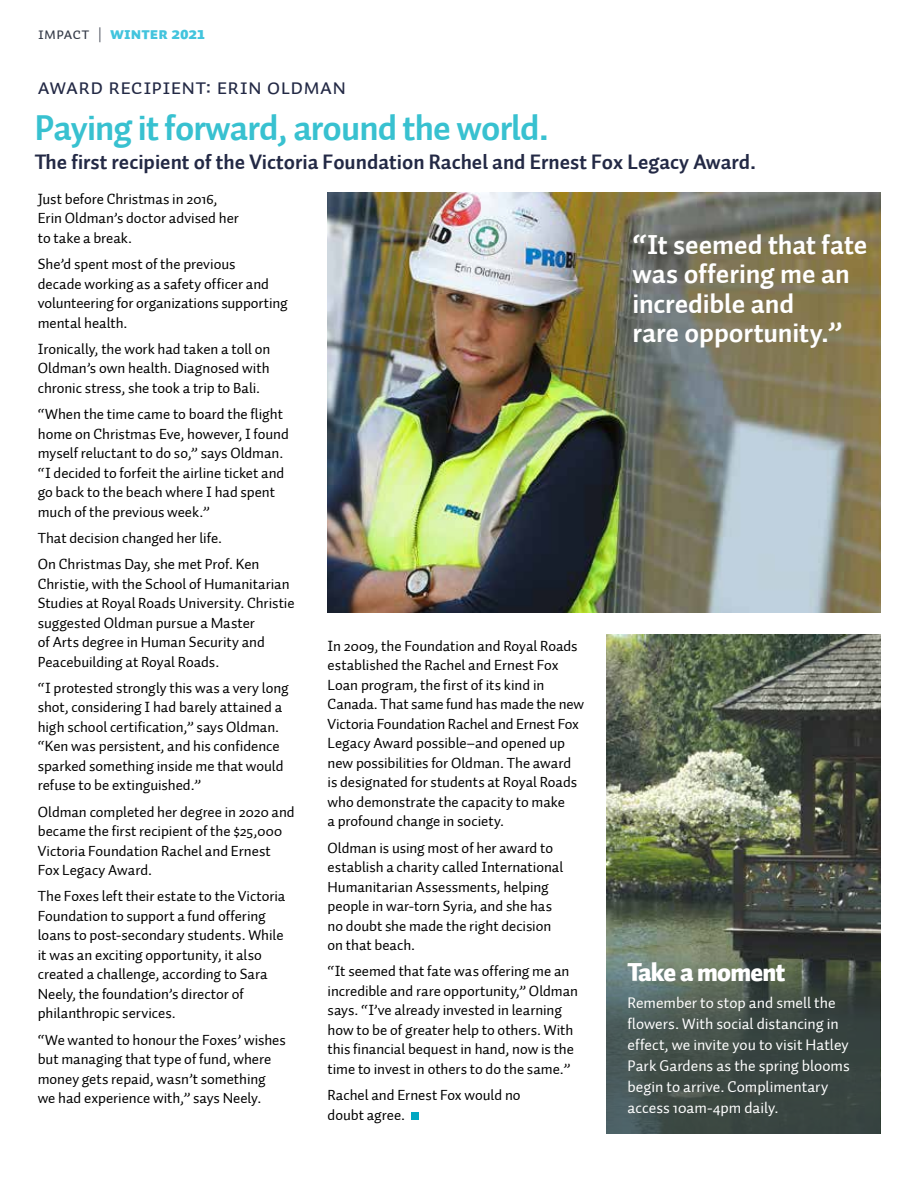
<style>
.page{position:relative;width:918px;height:1188px;background:#fff}
.page>*{position:absolute;margin:0;border:0;box-sizing:border-box;transform-origin:0 0}
.t1{font:36px "Auto 1 Bold LF";letter-spacing:-.025em;color:#38c1d0}
.t2{font:27.45px/29.4px "Auto 1 Bold LF";letter-spacing:-.005em;color:#fff}
.t3{font:25.5px "Auto 1 Black LF";letter-spacing:-.03em;color:#fff}
.t4{font:22.5px "Auto 1 Regular Sm Cp";letter-spacing:-.015em;color:#232945}
.t5{font:21px "Auto 1 Bold LF";color:#232945}
.t6{font:16.5px "Auto 1 Black Sm Cp";color:#42c4dd}
.t7{font:15.75px/21px "Auto 1";color:#fff}
.t8{font:15px/19.5px "Auto 1";letter-spacing:-.005em;color:#000}
.s1{font-family:"Auto 1 Regular Sm Cp";color:#343a47}
.s2{font-family:"Auto 1";font-weight:300;color:#343a47}
</style>
<div class="page">
<div style="left:411px;top:1112px;width:7px;height:8px;background:#00a7c1"></div>
<img style="left:328px;top:192px;width:552px;height:420px">
<img style="left:607px;top:634px;width:273px;height:284px">
<svg style="left:606px;top:918px;width:274px;height:216px;background:#47534c"></svg>
<p class="t6" style="left:38px;top:24px;width:169px"><span class="s1">Impact</span> <span class="s2">|</span> Winter 2021</p>
<h3 class="t4" style="left:38px;top:74px;width:310px">Award Recipient: Erin Oldman</h3>
<h1 class="t1" style="left:35px;top:104px;width:516px">Paying it forward, around the world.</h1>
<h3 class="t5" style="left:35px;top:148px;width:723px">The first recipient of the Victoria Foundation Rachel and Ernest Fox Legacy Award.</h3>
<p class="t8" style="left:38px;top:189px;width:203px">Just before Christmas in 2016,<br>Erin Oldman’s doctor advised her to take a break.</p>
<p class="t8" style="left:38px;top:254px;width:251px">She’d spent most of the previous<br>decade working as a safety officer and volunteering for organizations supporting mental health.</p>
<p class="t8" style="left:38px;top:339px;width:234px;text-align:justify">Ironically, the work had taken a toll on Oldman’s own health. Diagnosed with chronic stress, she took a trip to Bali.</p>
<p class="t8" style="left:38px;top:404px;width:253px">“When the time came to board the flight home on Christmas Eve, however, I found myself reluctant to do so,” says Oldman. “I decided to forfeit the airline ticket and go back to the beach where I had spent much of the previous week.”</p>
<p class="t8" style="left:38px;top:525px;width:223px;line-height:26.2px">That decision changed her life.<br>On Christmas Day, she met Prof. Ken</p>
<p class="t8" style="left:38px;top:574px;width:258px">Christie, with the School of Humanitarian Studies at Royal Roads University. Christie suggested Oldman pursue a Master<br>of Arts degree in Human Security and Peacebuilding at Royal Roads.</p>
<p class="t8" style="left:38px;top:678px;width:252px">“I protested strongly this was a very long shot, considering I had barely attained a high school certification,” says Oldman. “Ken was persistent, and his confidence sparked something inside me that would refuse to be extinguished.”</p>
<p class="t8" style="left:38px;top:802px;width:258px">Oldman completed her degree in 2020 and became the first recipient of the $25,000<br>Victoria Foundation Rachel and Ernest Fox Legacy Award.</p>
<p class="t8" style="left:38px;top:887px;width:249px">The Foxes left their estate to the Victoria Foundation to support a fund offering loans to post-secondary students. While it was an exciting opportunity, it also created a challenge, according to Sara Neely, the foundation’s director of philanthropic services.</p>
<p class="t8" style="left:38px;top:1030px;width:250px">“We wanted to honour the Foxes’ wishes but managing that type of fund, where money gets repaid, wasn’t something we had experience with,” says Neely.</p>
<p class="t8" style="left:328px;top:636px;width:258px">In 2009, the Foundation and Royal Roads established the Rachel and Ernest Fox Loan program, the first of its kind in Canada. That same fund has made the new Victoria Foundation Rachel and Ernest Fox Legacy Award possible–and opened up new possibilities for Oldman. The award is designated for students at Royal Roads who demonstrate the capacity to make<br>a profound change in society.</p>
<p class="t8" style="left:328px;top:838px;width:237px">Oldman is using most of her award to establish a charity called International Humanitarian Assessments, helping people in war-torn Syria, and she has no doubt she made the right decision on that beach.</p>
<p class="t8" style="left:328px;top:962px;width:252px">“It seemed that fate was offering me an incredible and rare opportunity,” Oldman says. “I’ve already invested in learning how to be of greater help to others. With this financial bequest in hand, now is the time to invest in others to do the same.”</p>
<p class="t8" style="left:328px;top:1086px;width:195px">Rachel and Ernest Fox would no doubt agree.</p>
<h2 class="t2" style="left:632px;top:230px;width:237px">“It seemed that fate was offering me an incredible and<br>rare opportunity.”</h2>
<h3 class="t3" style="left:627px;top:955px;width:159px">Take a moment</h3>
<p class="t7" style="left:627px;top:993px;width:224px">Remember to stop and smell the flowers. With social distancing in effect, we invite you to visit Hatley<br>Park Gardens as the spring blooms begin to arrive. Complimentary access 10am-4pm daily.</p>
</div>
